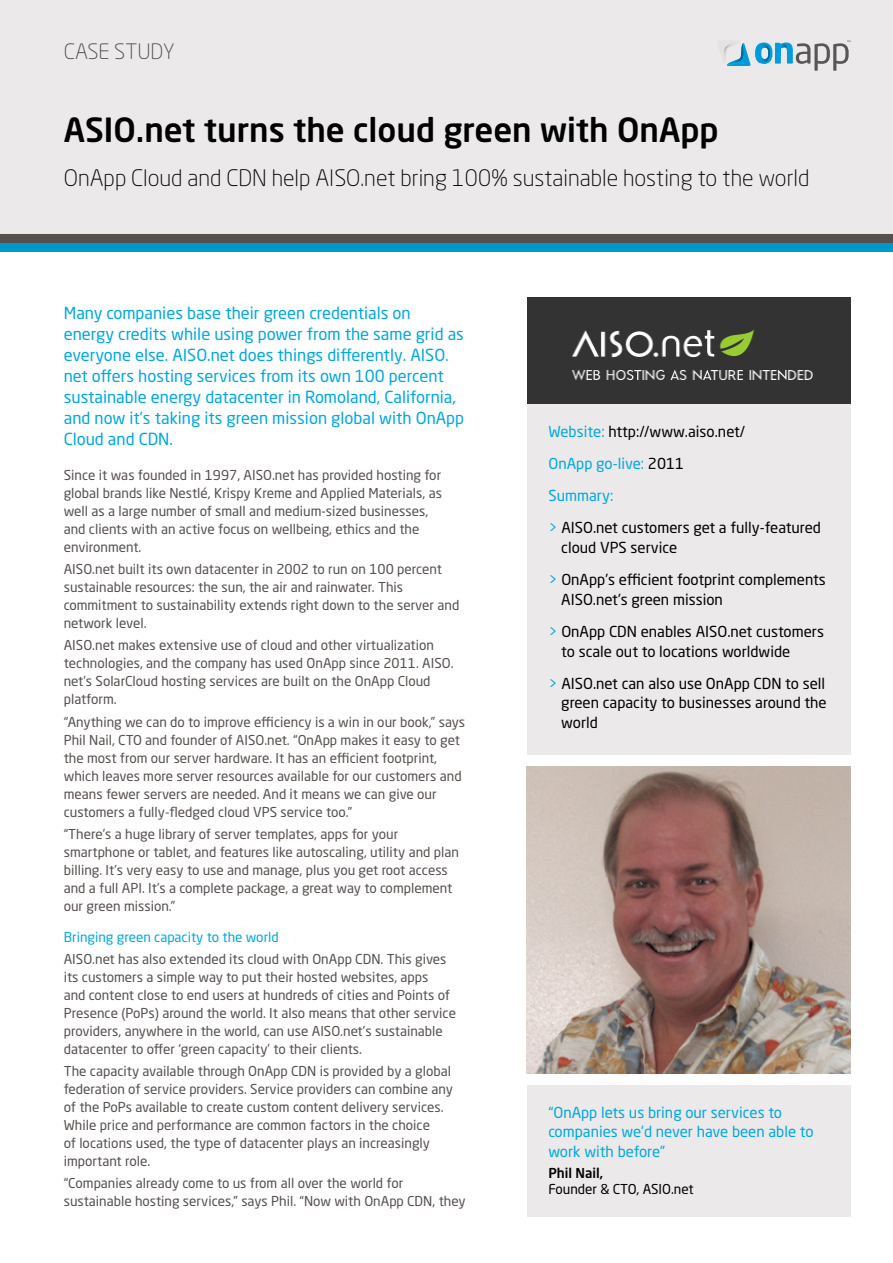
<style>
.page{position:relative;width:893px;height:1263px;background:#fff}
.page>*{position:absolute;margin:0;border:0;box-sizing:border-box;transform-origin:0 0}
.t1{font:500 33px "Neo Sans Std";color:#000}
.t2{font:300 22.5px "Neo Sans Std";color:#000}
.t3{font:300 21px "Neo Sans Std";color:#4d4d4d}
.t4{font:16.5px/21px "Neo Sans Std";color:#00a8e1}
.t5{font:15px/32.2px "Neo Sans Std";color:#000}
.t6{font:15px/19.5px "Neo Sans Std";color:#00a8e1}
.t7{font:13.5px/18px "Neo Sans Std";color:#55504e}
.t8{font:13.5px "Neo Sans Std";color:#00a8e1}
.t9{font:13.5px "Neo Sans Std";color:#000}
.t10{font:500 13.5px "Neo Sans Std";color:#000}
.s1{color:#00a8e1}
.s2{color:#00a8e0}
</style>
<div class="page">
<div style="left:0;top:0;width:893px;height:234px;background:#ebe9e9"></div>
<svg style="left:724px;top:40px;width:126px;height:31px"></svg>
<img style="left:727px;top:43px;width:17px;height:22px">
<div style="left:0;top:234px;width:893px;height:8px;background:#55504e"></div>
<div style="left:0;top:243px;width:893px;height:9px;background:#09c"></div>
<div style="left:527px;top:297px;width:323px;height:107px;background:#333"></div>
<div style="left:527px;top:404px;width:323px;height:350px;background:#ebe9e9"></div>
<div style="left:527px;top:1085px;width:323px;height:131px;background:#ebe9e9"></div>
<img style="left:527px;top:766px;width:323px;height:307px">
<img style="left:572px;top:329px;width:241px;height:51px">
<h3 class="t3" style="left:64px;top:39px;width:112px">CASE STUDY</h3>
<h1 class="t1" style="left:64px;top:109px;width:656px">ASIO.net turns the cloud green with OnApp</h1>
<h2 class="t2" style="left:64px;top:165px;width:747px">OnApp Cloud and CDN help AISO.net bring 100% sustainable hosting to the world</h2>
<p class="t4" style="left:64px;top:302px;width:402px">Many companies base their green credentials on energy credits while using power from the same grid as everyone else. AISO.net does things differently. AISO. net offers hosting services from its own 100 percent sustainable energy datacenter in Romoland, California, and now it’s taking its green mission global with OnApp Cloud and CDN.</p>
<p class="t7" style="left:64px;top:466px;width:380px">Since it was founded in 1997, AISO.net has provided hosting for global brands like Nestlé, Krispy Kreme and Applied Materials, as well as a large number of small and medium-sized businesses, and clients with an active focus on wellbeing, ethics and the environment.</p>
<p class="t7" style="left:64px;top:560px;width:397px">AISO.net built its own datacenter in 2002 to run on 100 percent sustainable resources: the sun, the air and rainwater. This commitment to sustainability extends right down to the server and network level.</p>
<p class="t7" style="left:64px;top:636px;width:391px">AISO.net makes extensive use of cloud and other virtualization technologies, and the company has used OnApp since 2011. AISO. net’s SolarCloud hosting services are built on the OnApp Cloud platform.</p>
<p class="t7" style="left:64px;top:712px;width:403px">“Anything we can do to improve efficiency is a win in our book,” says Phil Nail, CTO and founder of AISO.net. “OnApp makes it easy to get the most from our server hardware. It has an efficient footprint, which leaves more server resources available for our customers and means fewer servers are needed. And it means we can give our customers a fully-fledged cloud VPS service too.”</p>
<p class="t7" style="left:64px;top:825px;width:397px">“There’s a huge library of server templates, apps for your smartphone or tablet, and features like autoscaling, utility and plan billing. It’s very easy to use and manage, plus you get root access and a full API. It’s a complete package, a great way to complement our green mission.”</p>
<p class="t8" style="left:64px;top:928px;width:217px">Bringing green capacity to the world</p>
<p class="t7" style="left:64px;top:950px;width:394px">AISO.net has also extended its cloud with OnApp CDN. This gives its customers a simple way to put their hosted websites, apps<br>and content close to end users at hundreds of cities and Points of Presence (PoPs) around the world. It also means that other service providers, anywhere in the world, can use AISO.net’s sustainable datacenter to offer ‘green capacity’ to their clients.</p>
<p class="t7" style="left:64px;top:1062px;width:391px">The capacity available through OnApp CDN is provided by a global federation of service providers. Service providers can combine any of the PoPs available to create custom content delivery services.<br>While price and performance are common factors in the choice<br>of locations used, the type of datacenter plays an increasingly important role.</p>
<p class="t7" style="left:64px;top:1174px;width:403px">“Companies already come to us from all over the world for sustainable hosting services,” says Phil. “Now with OnApp CDN, they</p>
<p class="t5" style="left:549px;top:415px;width:274px"><span class="s1">Website:</span> http://www.aiso.net/<br><span class="s1">OnApp go-live:</span> 2011<br><span class="s1">Summary:<br>&gt;</span> AISO.net customers get a fully-featured</p>
<p class="t5" style="left:549px;top:531px;width:279px;text-indent:13px">cloud VPS service<br><span class="s2">&gt;</span> OnApp’s efficient footprint complements</p>
<p class="t5" style="left:549px;top:583px;width:277px;text-indent:13px">AISO.net’s green mission<br><span class="s2">&gt;</span> OnApp CDN enables AISO.net customers</p>
<p class="t5" style="left:549px;top:635px;width:278px;text-indent:13px">to scale out to locations worldwide<br><span class="s2">&gt;</span> AISO.net can also use OnApp CDN to sell</p>
<p class="t5" style="left:561px;top:693px;width:267px;line-height:19.5px">green capacity to businesses around the world</p>
<p class="t6" style="left:548px;top:1102px;width:267px">“OnApp lets us bring our services to companies we’d never have been able to work with before”</p>
<p class="t10" style="left:548px;top:1164px;width:56px">Phil Nail,</p>
<p class="t9" style="left:548px;top:1181px;width:147px">Founder &amp; CTO, ASIO.net</p>
</div>
